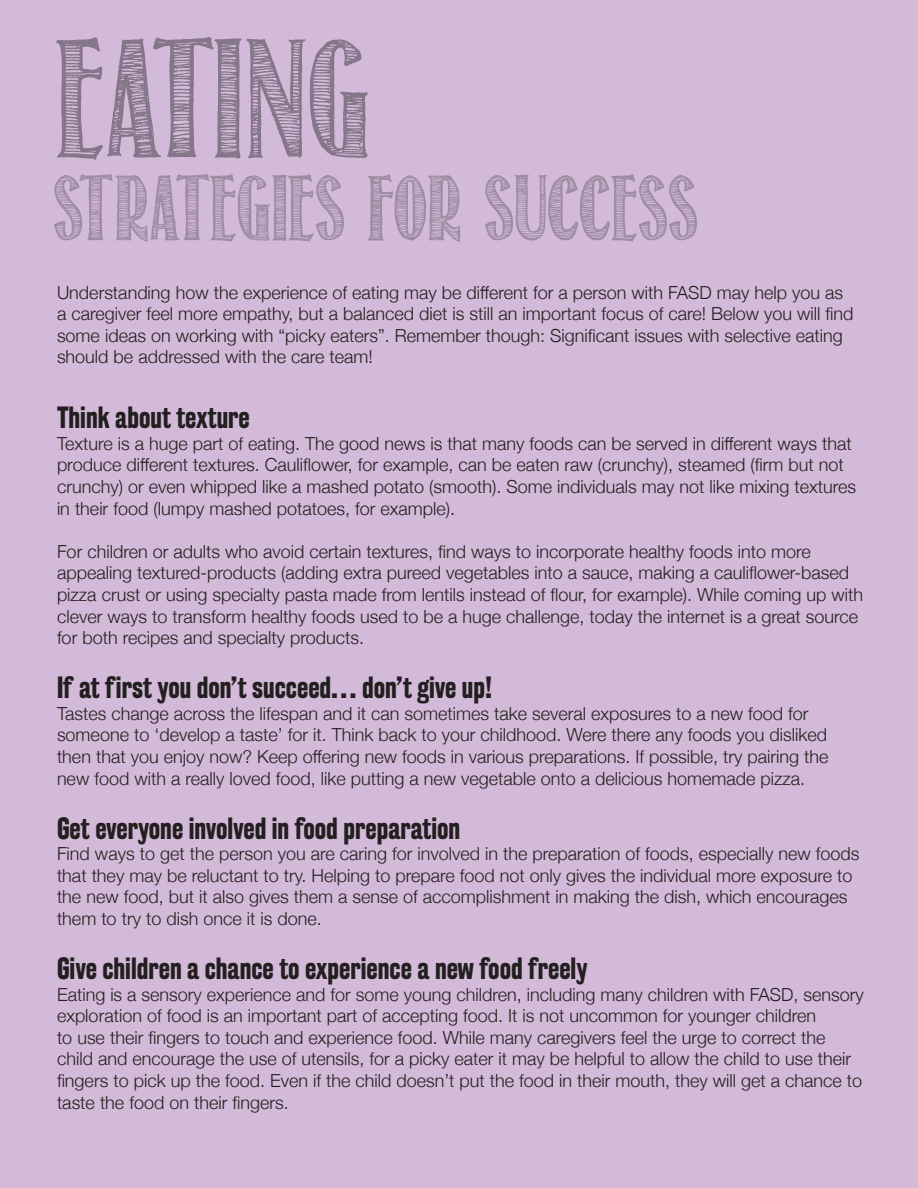
<style>
.page{position:relative;width:918px;height:1188px;background:#d3bad8}
.page>*{position:absolute;margin:0;border:0;box-sizing:border-box;transform-origin:0 0}
.t1{font:150px "Return To Sender";color:#85768a}
.t2{font:82.5px "Return To Sender";color:#9e8ca3}
.t3{font:700 27px "Rakesly Rg";color:#231f20}
.t4{font:300 18px/21.6px "Helvetica Neue";color:#231f20}
</style>
<div class="page">
<p class="t1" style="left:57px;top:18px;width:314px">Eating</p>
<p class="t2" style="left:54px;top:164px;width:646px">STRATEGIES FOR SUCCESS</p>
<p class="t4" style="left:57px;top:280px;width:798px">Understanding how the experience of eating may be different for a person with FASD may help you as a caregiver feel more empathy, but a balanced diet is still an important focus of care! Below you will find some ideas on working with “picky eaters”. Remember though: Significant issues with selective eating should be addressed with the care team!</p>
<p class="t3" style="left:57px;top:402px;width:194px">Think about texture</p>
<p class="t4" style="left:57px;top:432px;width:801px">Texture is a huge part of eating. The good news is that many foods can be served in different ways that produce different textures. Cauliflower, for example, can be eaten raw (crunchy), steamed (firm but not crunchy) or even whipped like a mashed potato (smooth). Some individuals may not like mixing textures in their food (lumpy mashed potatoes, for example).</p>
<p class="t4" style="left:57px;top:540px;width:808px">For children or adults who avoid certain textures, find ways to incorporate healthy foods into more appealing textured-products (adding extra pureed vegetables into a sauce, making a cauliflower-based pizza crust or using specialty pasta made from lentils instead of flour, for example). While coming up with clever ways to transform healthy foods used to be a huge challenge, today the internet is a great source for both recipes and specialty products.</p>
<p class="t3" style="left:57px;top:672px;width:437px">If at first you don’t succeed… don’t give up!</p>
<p class="t4" style="left:57px;top:702px;width:773px">Tastes change across the lifespan and it can sometimes take several exposures to a new food for someone to ‘develop a taste’ for it. Think back to your childhood. Were there any foods you disliked then that you enjoy now? Keep offering new foods in various preparations. If possible, try pairing the new food with a really loved food, like putting a new vegetable onto a delicious homemade pizza.</p>
<p class="t3" style="left:57px;top:812px;width:405px">Get everyone involved in food preparation</p>
<p class="t4" style="left:57px;top:842px;width:804px">Find ways to get the person you are caring for involved in the preparation of foods, especially new foods that they may be reluctant to try. Helping to prepare food not only gives the individual more exposure to the new food, but it also gives them a sense of accomplishment in making the dish, which encourages them to try to dish once it is done.</p>
<p class="t3" style="left:57px;top:952px;width:532px">Give children a chance to experience a new food freely</p>
<p class="t4" style="left:57px;top:982px;width:808px">Eating is a sensory experience and for some young children, including many children with FASD, sensory exploration of food is an important part of accepting food. It is not uncommon for younger children<br>to use their fingers to touch and experience food. While many caregivers feel the urge to correct the child and encourage the use of utensils, for a picky eater it may be helpful to allow the child to use their fingers to pick up the food. Even if the child doesn’t put the food in their mouth, they will get a chance to taste the food on their fingers.</p>
</div>
